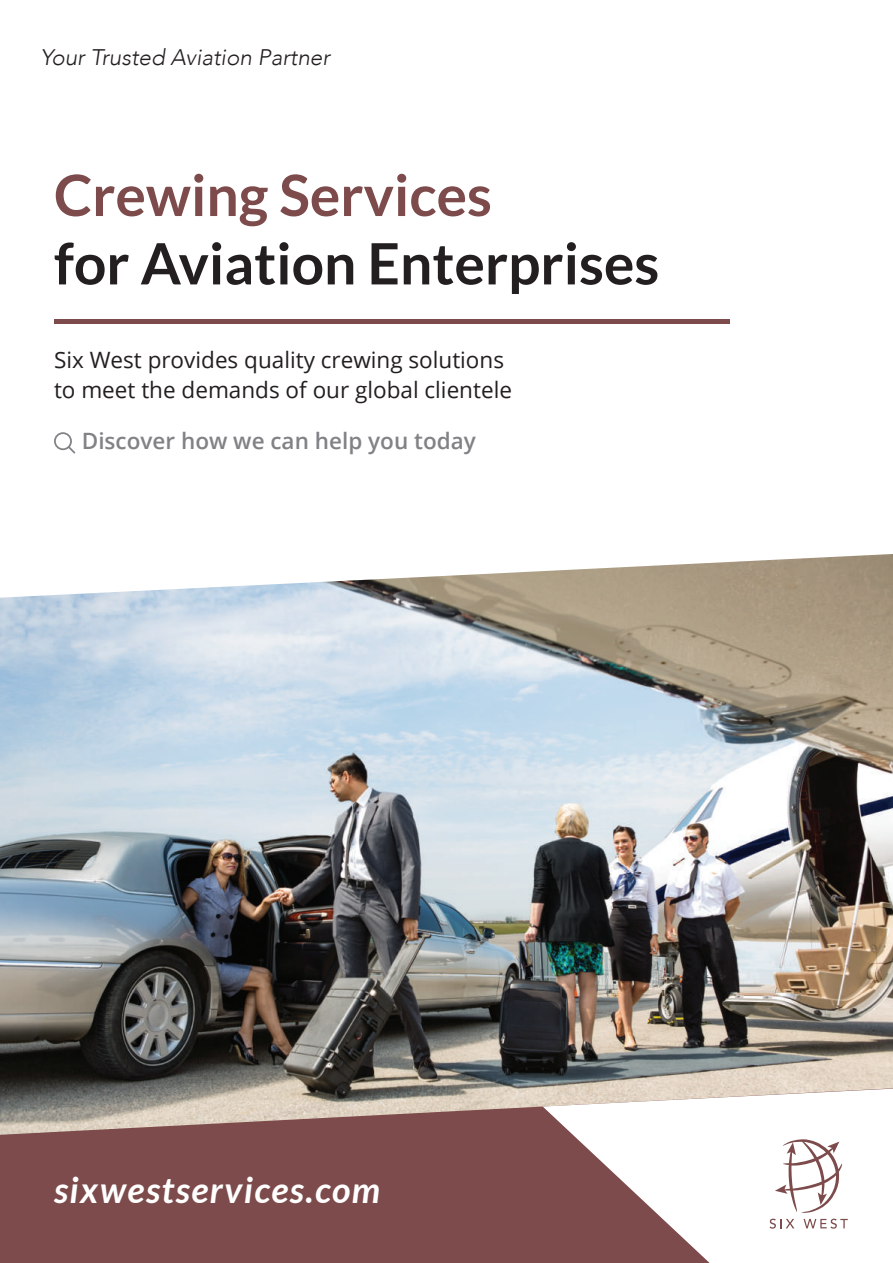
<style>
.page{position:relative;width:893px;height:1263px;background:#fff}
.page>*{position:absolute;margin:0;border:0;box-sizing:border-box;transform-origin:0 0}
.t1{font:700 57px "Lato";color:#231f20}
.t2{font:700 57px "Lato";color:#7d4b4b}
.t3{font:italic 700 36px "Lato";letter-spacing:.04em;color:#fff}
.t4{font:22.5px/30px "Open Sans";color:#231f20}
.t5{font:600 22.5px "Open Sans";color:#808285}
.t6{font:italic 300 22.5px "Avenir";color:#231f20}
</style>
<div class="page">
<img style="left:0;top:598px;width:893px;height:490px">
<svg style="left:0;top:319px;width:893px;height:279px"></svg>
<hr style="left:54px;top:320px;width:675px;height:4px;background:#7d4b4b">
<svg style="left:54px;top:432px;width:21px;height:22px"></svg>
<svg style="left:0;top:1088px;width:543px;height:175px;background:#875d5a"></svg>
<svg style="left:543px;top:1088px;width:350px;height:175px"></svg>
<svg style="left:770px;top:1219px;width:24px;height:9px"></svg>
<svg style="left:803px;top:1219px;width:45px;height:9px"></svg>
<svg style="left:775px;top:1139px;width:67px;height:74px"></svg>
<p class="t6" style="left:40px;top:44px;width:291px">Your Trusted Aviation Partner</p>
<h1 class="t2" style="left:54px;top:163px;width:439px">Crewing Services</h1>
<h1 class="t1" style="left:54px;top:231px;width:607px">for Aviation Enterprises</h1>
<p class="t4" style="left:54px;top:344px;width:459px">Six West provides quality crewing solutions to meet the demands of our global clientele</p>
<p class="t5" style="left:82px;top:425px;width:395px">Discover how we can help you today</p>
<h2 class="t3" style="left:54px;top:1169px;width:328px">sixwestservices.com</h2>
</div>
